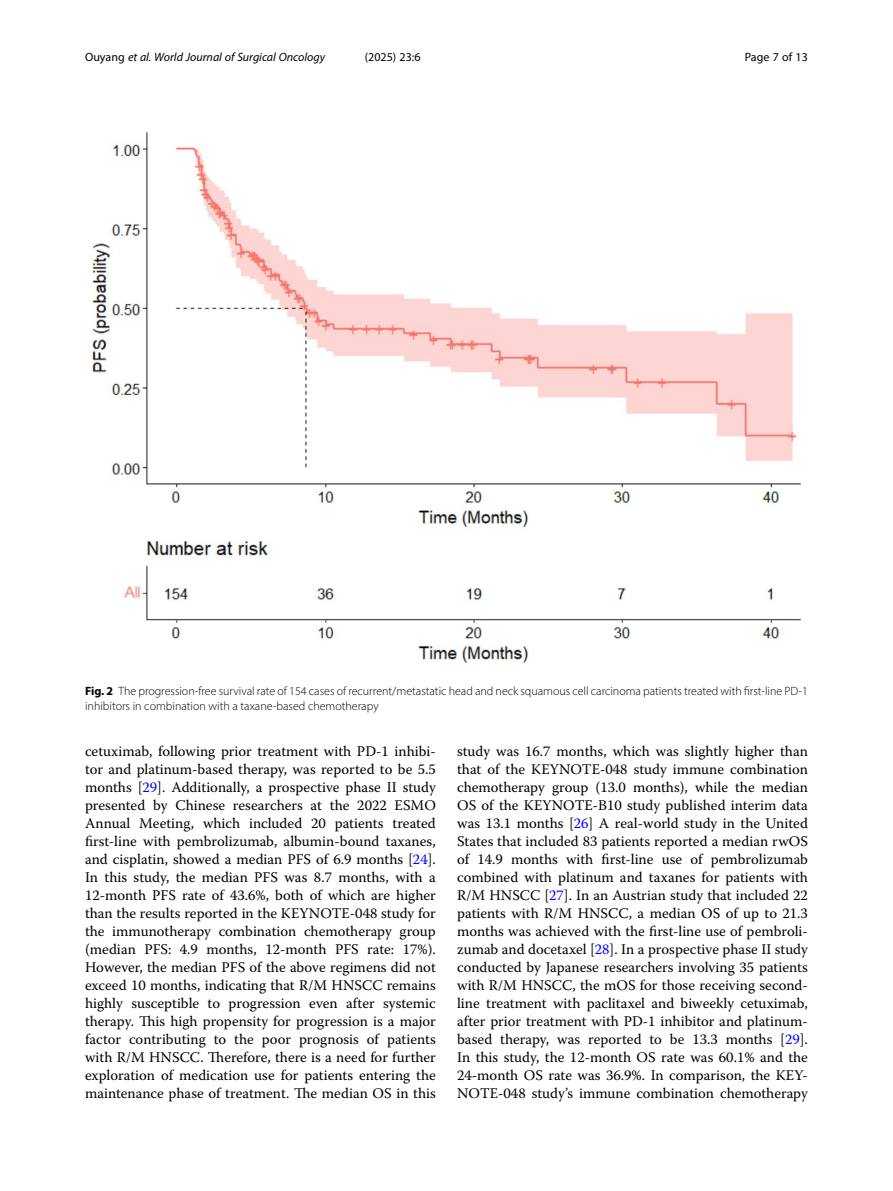
<style>
.page{position:relative;width:893px;height:1191px;background:#fff}
.page>*{position:absolute;margin:0;border:0;box-sizing:border-box;transform-origin:0 0}
.Body_Text_Indent{font:14.7px/18px "Warnock Pro";color:#000;text-align:justify}
.Figure_Caption{font:300 12px/15px "Myriad Pro";color:#000}
.t1{font:italic 12px "Myriad Pro";color:#000}
.t2{font:12px "Myriad Pro";color:#000}
.s1{font-style:normal}
.s2{font-weight:700}
.s3{color:#00f}
</style>
<div class="page">
<img style="left:91px;top:132px;width:710px;height:531px">
<p class="t1" style="left:85px;top:50px;width:242px"><span class="s1">Ouyang</span> et al. World Journal of Surgical Oncology</p>
<p class="t2" style="left:365px;top:50px;width:57px">(2025) 23:6</p>
<p class="t2" style="left:745px;top:50px;width:65px">Page 7 of 13</p>
<p class="Figure_Caption" style="left:85px;top:684px;width:724px"><span class="s2">Fig. 2</span> The progression-free survival rate of 154 cases of recurrent/metastatic head and neck squamous cell carcinoma patients treated with first-line PD-1 inhibitors in combination with a taxane-based chemotherapy</p>
<p class="Body_Text_Indent" style="left:85px;top:742px;width:352px">cetuximab, following prior treatment with PD-1 inhibi&shy;tor and platinum-based therapy, was reported to be 5.5 months [<span class="s3">29</span>]. Additionally, a prospective phase II study presented by Chinese researchers at the 2022 ESMO Annual Meeting, which included 20 patients treated first-line with pembrolizumab, albumin-bound taxanes, and cisplatin, showed a median PFS of 6.9 months [<span class="s3">24</span>].<br>In this study, the median PFS was 8.7 months, with a 12-month PFS rate of 43.6%, both of which are higher than the results reported in the KEYNOTE-048 study for the immunotherapy combination chemotherapy group (median PFS: 4.9 months, 12-month PFS rate: 17%).<br>However, the median PFS of the above regimens did not exceed 10 months, indicating that R/M HNSCC remains highly susceptible to progression even after systemic therapy. This high propensity for progression is a major factor contributing to the poor prognosis of patients with R/M HNSCC. Therefore, there is a need for further exploration of medication use for patients entering the maintenance phase of treatment. The median OS in this</p>
<p class="Body_Text_Indent" style="left:457px;top:742px;width:352px">study was 16.7 months, which was slightly higher than that of the KEYNOTE-048 study immune combination chemotherapy group (13.0 months), while the median OS of the KEYNOTE-B10 study published interim data was 13.1 months [<span class="s3">26</span>] A real-world study in the United States that included 83 patients reported a median rwOS of 14.9 months with first-line use of pembrolizumab combined with platinum and taxanes for patients with R/M HNSCC [<span class="s3">27</span>]. In an Austrian study that included 22 patients with R/M HNSCC, a median OS of up to 21.3 months was achieved with the first-line use of pembroli&shy;zumab and docetaxel [<span class="s3">28</span>]. In a prospective phase II study conducted by Japanese researchers involving 35 patients with R/M HNSCC, the mOS for those receiving second&shy;line treatment with paclitaxel and biweekly cetuximab, after prior treatment with PD-1 inhibitor and platinum&shy;based therapy, was reported to be 13.3 months [<span class="s3">29</span>].<br>In this study, the 12-month OS rate was 60.1% and the 24-month OS rate was 36.9%. In comparison, the KEY-NOTE-048 study’s immune combination chemotherapy</p>
</div>
